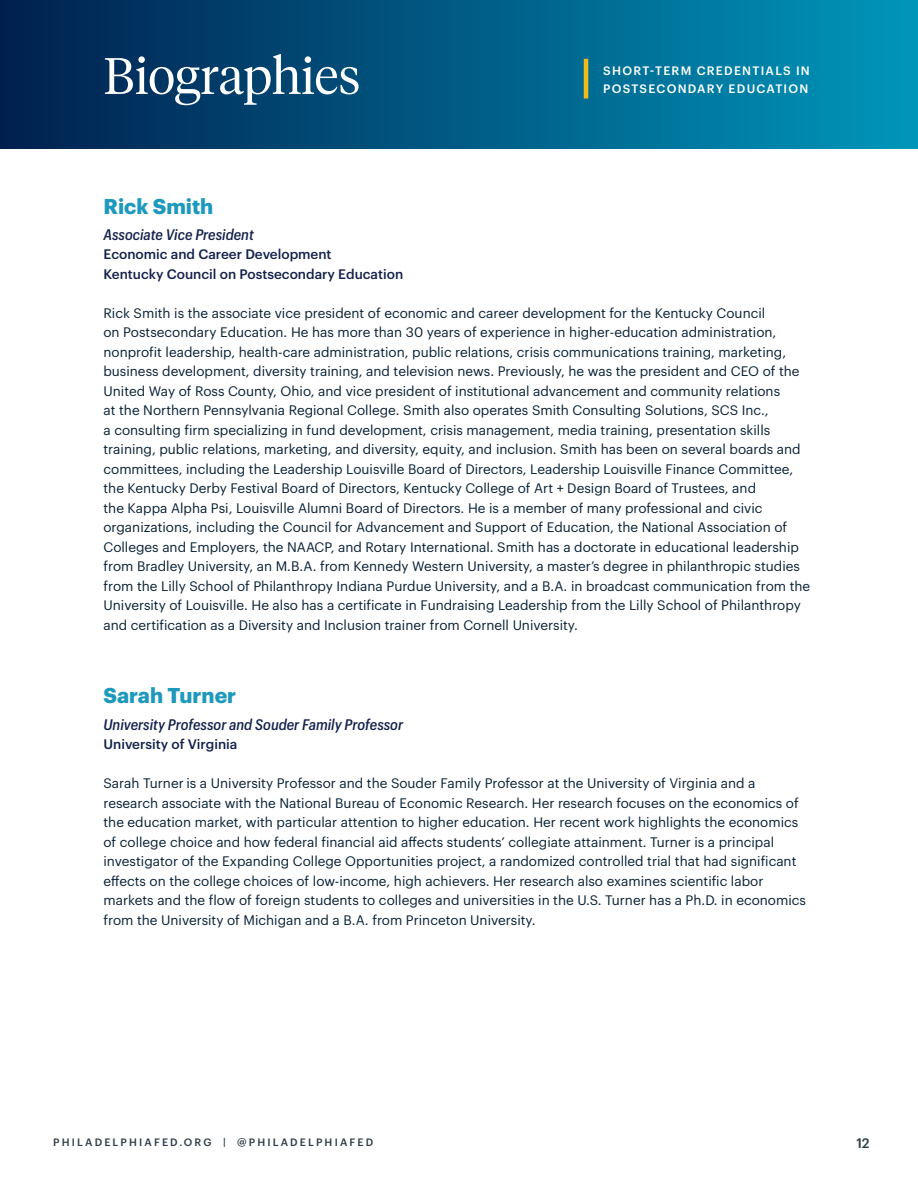
<style>
.page{position:relative;width:918px;height:1188px;background:#fff}
.page>*{position:absolute;margin:0;border:0;box-sizing:border-box;transform-origin:0 0}
.t1{font:300 51px "Tiempos Headline";color:#fff}
.Name{font:700 21px "Graphik";color:#1d99bd}
.t2{font:italic 500 15px "Graphik Compact";color:#13214b}
.Bio{font:13.5px/19.5px "Graphik";color:#072034}
.Org{font:500 13.5px "Graphik";color:#13214b}
.t3{font:500 13.5px "Graphik";color:#303d47}
.t4{font:500 12px "Graphik";letter-spacing:.105em;color:#fff}
.t5{font:500 10.5px "Graphik";letter-spacing:.205em;color:#303d47}
</style>
<div class="page">
<div style="left:0;top:0;width:918px;height:149px;background:linear-gradient(to right,#01204e,#0096ba)"></div>
<hr style="left:584px;top:59px;width:4px;height:39px;background:#f0ba1b">
<h1 class="t1" style="left:104px;top:41px;width:259px">Biographies</h1>
<p class="t4" style="left:603px;top:61px;width:208px">SHORT-TERM CREDENTIALS IN</p>
<p class="t4" style="left:603px;top:79px;width:207px">POSTSECONDARY EDUCATION</p>
<p class="Name" style="left:104px;top:190px;width:111px">Rick Smith</p>
<p class="t2" style="left:104px;top:223px;width:152px">Associate Vice President</p>
<p class="Org" style="left:104px;top:244px;width:230px">Economic and Career Development</p>
<p class="Org" style="left:104px;top:264px;width:301px">Kentucky Council on Postsecondary Education</p>
<p class="Bio" style="left:104px;top:302px;width:708px">Rick Smith is the associate vice president of economic and career development for the Kentucky Council<br>on Postsecondary Education. He has more than 30 years of experience in higher-education administration, nonprofit leadership, health-care administration, public relations, crisis communications training, marketing, business development, diversity training, and television news. Previously, he was the president and CEO of the United Way of Ross County, Ohio, and vice president of institutional advancement and community relations<br>at the Northern Pennsylvania Regional College. Smith also operates Smith Consulting Solutions, SCS Inc.,<br>a consulting firm specializing in fund development, crisis management, media training, presentation skills training, public relations, marketing, and diversity, equity, and inclusion. Smith has been on several boards and committees, including the Leadership Louisville Board of Directors, Leadership Louisville Finance Committee, the Kentucky Derby Festival Board of Directors, Kentucky College of Art + Design Board of Trustees, and<br>the Kappa Alpha Psi, Louisville Alumni Board of Directors. He is a member of many professional and civic organizations, including the Council for Advancement and Support of Education, the National Association of Colleges and Employers, the NAACP, and Rotary International. Smith has a doctorate in educational leadership from Bradley University, an M.B.A. from Kennedy Western University, a master’s degree in philanthropic studies from the Lilly School of Philanthropy Indiana Purdue University, and a B.A. in broadcast communication from the University of Louisville. He also has a certificate in Fundraising Leadership from the Lilly School of Philanthropy and certification as a Diversity and Inclusion trainer from Cornell University.</p>
<p class="Name" style="left:104px;top:679px;width:134px">Sarah Turner</p>
<p class="t2" style="left:104px;top:713px;width:301px">University Professor and Souder Family Professor</p>
<p class="Org" style="left:104px;top:734px;width:135px">University of Virginia</p>
<p class="Bio" style="left:104px;top:772px;width:704px">Sarah Turner is a University Professor and the Souder Family Professor at the University of Virginia and a research associate with the National Bureau of Economic Research. Her research focuses on the economics of the education market, with particular attention to higher education. Her recent work highlights the economics of college choice and how federal financial aid affects students’ collegiate attainment. Turner is a principal investigator of the Expanding College Opportunities project, a randomized controlled trial that had significant effects on the college choices of low-income, high achievers. Her research also examines scientific labor markets and the flow of foreign students to colleges and universities in the U.S. Turner has a Ph.D. in economics from the University of Michigan and a B.A. from Princeton University.</p>
<p class="t5" style="left:53px;top:1135px;width:322px">PHILADELPHIAFED.ORG | @PHILADELPHIAFED</p>
<p class="t3" style="left:856px;top:1132px;width:15px">12</p>
</div>
